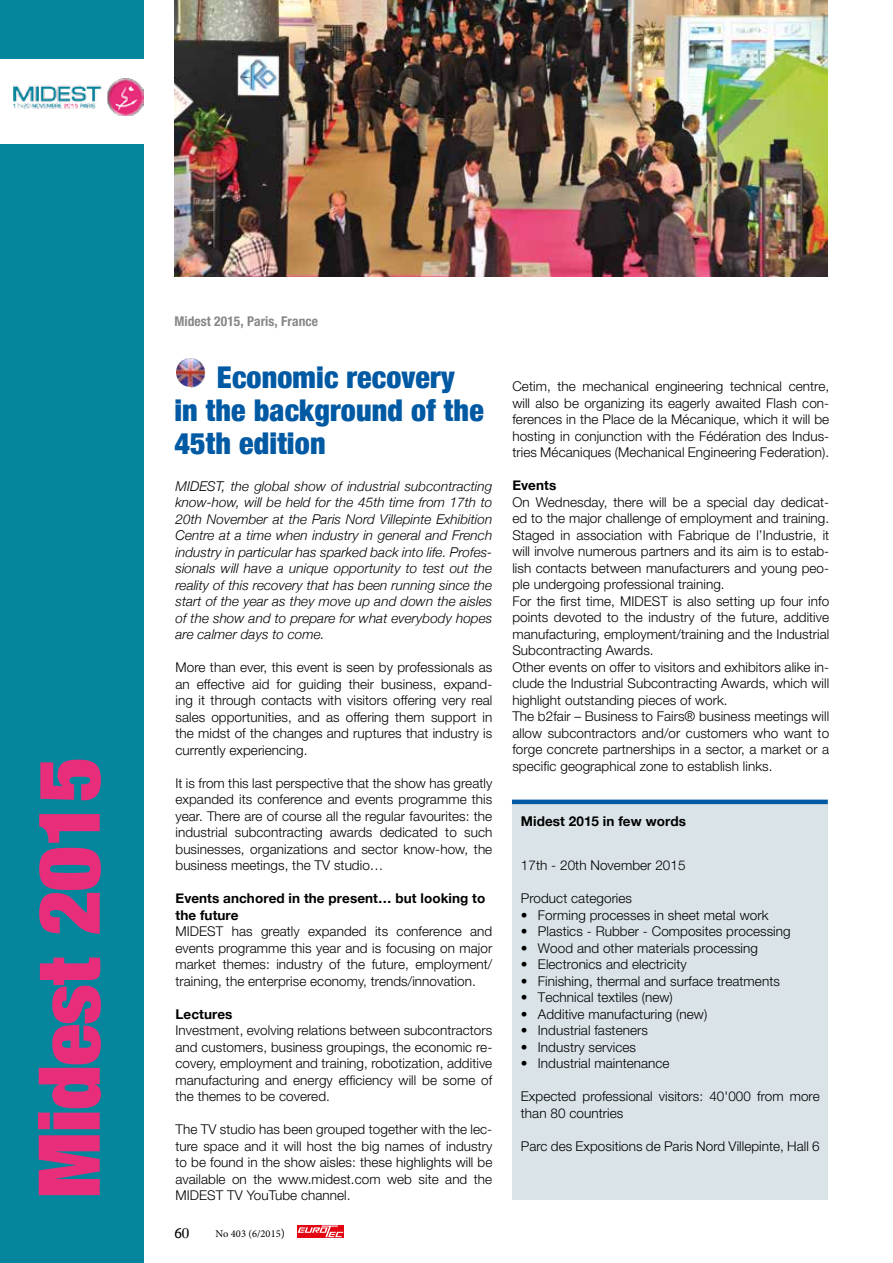
<style>
.page{position:relative;width:893px;height:1263px;background:#fff}
.page>*{position:absolute;margin:0;border:0;box-sizing:border-box;transform-origin:0 0}
.t1{font:900 expanded 85.5px "Helvetica Neue";color:#e82e7a}
.t2{font:900 condensed 30px/33px "Helvetica Neue";letter-spacing:.005em;color:#0059a3}
.t3{font:300 13.5px/16.5px "Helvetica Neue";letter-spacing:.005em;color:#000;text-align:justify}
.t4{font:italic 300 13.5px/16.5px "Helvetica Neue";letter-spacing:.005em;color:#000;text-align:justify}
.t5{font:700 13.5px/16.5px "Helvetica Neue";letter-spacing:.005em;color:#000}
.t6{font:700 condensed 13.5px "Helvetica Neue";letter-spacing:.005em;color:#878787}
.t7{font:10.5px "Minion Pro";color:#000}
.s1{font-size:12px}
</style>
<div class="page">
<div style="left:297px;top:1225px;width:47px;height:12px;background:#e30613"></div>
<svg style="left:298px;top:1225px;width:45px;height:12px"></svg>
<img style="left:176px;top:358px;width:29px;height:30px">
<div style="left:512px;top:804px;width:316px;height:396px;background:#dae3e8"></div>
<hr style="left:512px;top:800px;width:316px;height:4px;background:#0059a3">
<img style="left:174px;top:0;width:653px;height:276px">
<div style="left:0;top:0;width:144px;height:1263px;background:#05869d"></div>
<div style="left:0;top:59px;width:144px;height:84px;background:#fff"></div>
<img style="left:14px;top:79px;width:130px;height:37px">
<h1 class="t1" style="left:15px;top:1198px;width:442px;rotate:-90deg">Midest 2015</h1>
<p class="t6" style="left:174px;top:313px;width:145px">Midest 2015, Paris, France</p>
<h2 class="t2" style="left:174px;top:359px;width:311px;text-indent:43px">Economic recovery in the background of the<br>45th edition</h2>
<p class="t4" style="left:176px;top:477px;width:318px">MIDEST, the global show of industrial subcontracting know-how, will be held for the 45th time from 17th to 20th November at the Paris Nord Villepinte Exhibition Centre at a time when industry in general and French industry in particular has sparked back into life. Profes&shy;sionals will have a unique opportunity to test out the reality of this recovery that has been running since the start of the year as they move up and down the aisles of the show and to prepare for what everybody hopes are calmer days to come.</p>
<p class="t3" style="left:176px;top:659px;width:318px">More than ever, this event is seen by professionals as an effective aid for guiding their business, expand&shy;ing it through contacts with visitors offering very real sales opportunities, and as offering them support in the midst of the changes and ruptures that industry is currently experiencing.</p>
<p class="t3" style="left:176px;top:774px;width:318px">It is from this last perspective that the show has greatly expanded its conference and events programme this year. There are of course all the regular favourites: the industrial subcontracting awards dedicated to such businesses, organizations and sector know-how, the business meetings, the TV studio…</p>
<p class="t5" style="left:176px;top:890px;width:311px">Events anchored in the present… but looking to the future</p>
<p class="t3" style="left:176px;top:923px;width:318px">MIDEST has greatly expanded its conference and events programme this year and is focusing on major market themes: industry of the future, employment/ training, the enterprise economy, trends/innovation.</p>
<p class="t5" style="left:176px;top:1006px;width:58px">Lectures</p>
<p class="t3" style="left:176px;top:1022px;width:318px">Investment, evolving relations between subcontractors and customers, business groupings, the economic re&shy;covery, employment and training, robotization, additive manufacturing and energy efficiency will be some of the themes to be covered.</p>
<p class="t3" style="left:176px;top:1121px;width:318px">The TV studio has been grouped together with the lec&shy;ture space and it will host the big names of industry to be found in the show aisles: these highlights will be available on the www.midest.com web site and the MIDEST TV YouTube channel.</p>
<p class="t7" style="left:215px;top:1227px;width:71px">No 403 (6/2015<span class="s1">)</span></p>
<p class="t3" style="left:512px;top:378px;width:318px">Cetim, the mechanical engineering technical centre, will also be organizing its eagerly awaited Flash con&shy;ferences in the Place de la Mécanique, which it will be hosting in conjunction with the Fédération des Indus&shy;tries Mécaniques (Mechanical Engineering Federation).</p>
<p class="t5" style="left:512px;top:478px;width:45px">Events</p>
<p class="t3" style="left:512px;top:493px;width:318px;text-align:left">On Wednesday, there will be a special day dedicat&shy;ed to the major challenge of employment and training.<br>Staged in association with Fabrique de l’Industrie, it will involve numerous partners and its aim is to estab&shy;lish contacts between manufacturers and young peo&shy;ple undergoing professional training.<br>For the first time, MIDEST is also setting up four info points devoted to the industry of the future, additive manufacturing, employment/training and the Industrial Subcontracting Awards.<br>Other events on offer to visitors and exhibitors alike in&shy;clude the Industrial Subcontracting Awards, which will highlight outstanding pieces of work.<br>The b2fair – Business to Fairs® business meetings will allow subcontractors and/or customers who want to forge concrete partnerships in a sector, a market or a specific geographical zone to establish links.</p>
<p class="t5" style="left:521px;top:813px;width:167px">Midest 2015 in few words</p>
<p class="t3" style="left:521px;top:857px;width:166px">17th - 20th November 2015</p>
<p class="t3" style="left:521px;top:890px;width:113px">Product categories</p>
<p class="t3" style="left:521px;top:906px;width:249px">• Forming processes in sheet metal work</p>
<p class="t3" style="left:521px;top:923px;width:271px">• Plastics - Rubber - Composites processing</p>
<p class="t3" style="left:521px;top:939px;width:239px">• Wood and other materials processing</p>
<p class="t3" style="left:521px;top:956px;width:167px">• Electronics and electricity</p>
<p class="t3" style="left:521px;top:972px;width:260px">• Finishing, thermal and surface treatments</p>
<p class="t3" style="left:521px;top:989px;width:153px">• Technical textiles (new)</p>
<p class="t3" style="left:521px;top:1005px;width:188px">• Additive manufacturing (new)</p>
<p class="t3" style="left:521px;top:1022px;width:129px">• Industrial fasteners</p>
<p class="t3" style="left:521px;top:1038px;width:117px">• Industry services</p>
<p class="t3" style="left:521px;top:1055px;width:150px">• Industrial maintenance</p>
<p class="t3" style="left:521px;top:1088px;width:300px">Expected professional visitors: 40'000 from more than 80 countries</p>
<p class="t3" style="left:521px;top:1137px;width:300px">Parc des Expositions de Paris Nord Villepinte, Hall 6</p>
</div>
